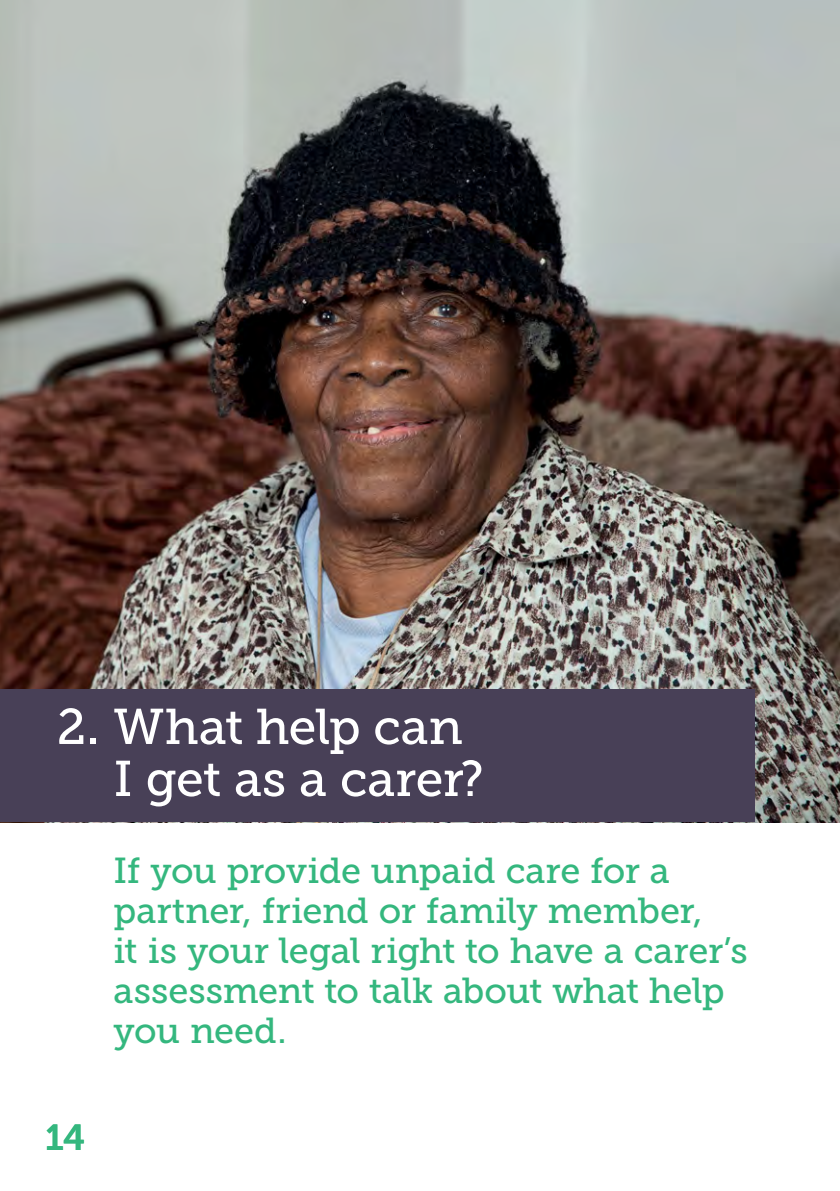
<style>
.page{position:relative;width:840px;height:1191px;background:#fff}
.page>*{position:absolute;margin:0;border:0;box-sizing:border-box;transform-origin:0 0}
.H2_numbered_chapters{font:50px/52px "Museo Slab 500";letter-spacing:-.01em;color:#fff}
.Intro_copy{font:36px/40px "Museo Slab 500";letter-spacing:-.01em;color:#34b77e}
.t1{font:36px "Museo Slab 700";color:#34b77e}
</style>
<div class="page">
<img style="left:0;top:0;width:839px;height:822px">
<div style="left:0;top:689px;width:754px;height:133px;background:#484057"></div>
<h2 class="H2_numbered_chapters" style="left:113px;top:701px;width:371px;text-indent:-57px">2. What help can<br>I get as a carer?</h2>
<p class="t1" style="left:45px;top:1117px;width:41px">14</p>
<p class="Intro_copy" style="left:113px;top:851px;width:635px">If you provide unpaid care for a partner, friend or family member,<br>it is your legal right to have a carer’s assessment to talk about what help you need.</p>
</div>
